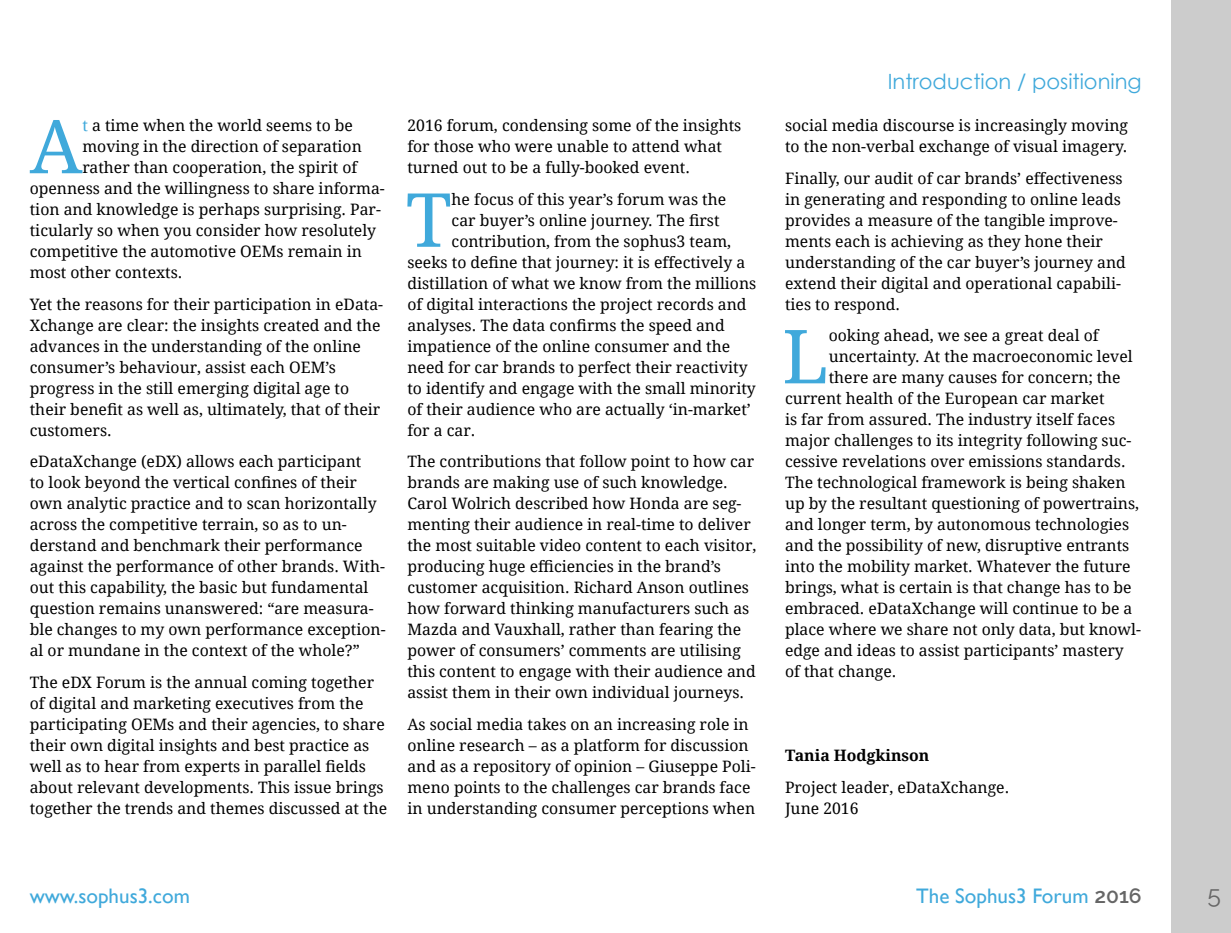
<style>
.page{position:relative;width:1231px;height:933px;background:#fff}
.page>*{position:absolute;margin:0;border:0;box-sizing:border-box;transform-origin:0 0}
.t1{font:74.55px "Droid Serif";color:#40a9db}
.t2{font:24.5px "Raleway";color:#666}
.t3{font:21px "Gill Sans";color:#40a9db}
.t4{font:21px "Century Gothic";color:#40a9db}
.t5{font:15.75px/21px "Droid Serif";color:#000}
.t6{font:700 15.75px "Droid Serif";color:#000}
.s1{color:#40a9db}
.s2{font-family:"Raleway";font-weight:600;color:#666}
</style>
<div class="page">
<div style="left:1171px;top:0;width:59px;height:933px;background:#ccc"></div>
<h1 class="t1" style="left:30px;top:95px;width:54px">A</h1>
<p class="t5" style="left:82px;top:115px;width:272px"><span class="s1">t</span> a time when the world seems to be</p>
<p class="t5" style="left:82px;top:136px;width:281px">moving in the direction of separation</p>
<p class="t5" style="left:82px;top:157px;width:276px">rather than cooperation, the spirit of</p>
<p class="t5" style="left:30px;top:178px;width:356px">openness and the willingness to share informa-</p>
<p class="t5" style="left:30px;top:199px;width:352px">tion and knowledge is perhaps surprising. Par-</p>
<p class="t5" style="left:30px;top:220px;width:348px">ticularly so when you consider how resolutely</p>
<p class="t5" style="left:30px;top:241px;width:333px">competitive the automotive OEMs remain in</p>
<p class="t5" style="left:30px;top:262px;width:154px">most other contexts.</p>
<p class="t5" style="left:30px;top:293px;width:355px">Yet the reasons for their participation in eData-Xchange are clear: the insights created and the advances in the understanding of the online consumer’s behaviour, assist each OEM’s progress in the still emerging digital age to their benefit as well as, ultimately, that of their customers.</p>
<p class="t5" style="left:30px;top:451px;width:357px">eDataXchange (eDX) allows each participant<br>to look beyond the vertical confines of their own analytic practice and to scan horizontally across the competitive terrain, so as to un&shy;derstand and benchmark their performance against the performance of other brands. With&shy;out this capability, the basic but fundamental question remains unanswered: “are measura&shy;ble changes to my own performance exception&shy;al or mundane in the context of the whole?”</p>
<p class="t5" style="left:30px;top:671px;width:359px">The eDX Forum is the annual coming together of digital and marketing executives from the participating OEMs and their agencies, to share their own digital insights and best practice as well as to hear from experts in parallel fields about relevant developments. This issue brings together the trends and themes discussed at the</p>
<p class="t5" style="left:407px;top:114px;width:335px">2016 forum, condensing some of the insights for those who were unable to attend what turned out to be a fully-booked event.</p>
<h1 class="t1" style="left:406px;top:169px;width:47px">T</h1>
<p class="t5" style="left:451px;top:188px;width:276px">he focus of this year’s forum was the</p>
<p class="t5" style="left:451px;top:209px;width:269px">car buyer’s online journey. The first</p>
<p class="t5" style="left:451px;top:230px;width:281px">contribution, from the sophus3 team,</p>
<p class="t5" style="left:407px;top:251px;width:339px">seeks to define that journey: it is effectively a</p>
<p class="t5" style="left:407px;top:272px;width:350px">distillation of what we know from the millions</p>
<p class="t5" style="left:407px;top:293px;width:340px">of digital interactions the project records and</p>
<p class="t5" style="left:407px;top:314px;width:319px">analyses. The data confirms the speed and</p>
<p class="t5" style="left:407px;top:335px;width:324px">impatience of the online consumer and the</p>
<p class="t5" style="left:407px;top:356px;width:342px">need for car brands to perfect their reactivity</p>
<p class="t5" style="left:407px;top:377px;width:350px">to identify and engage with the small minority</p>
<p class="t5" style="left:407px;top:398px;width:345px">of their audience who are actually ‘in-market’</p>
<p class="t5" style="left:407px;top:419px;width:69px">for a car.</p>
<p class="t5" style="left:407px;top:451px;width:350px">The contributions that follow point to how car brands are making use of such knowledge.<br>Carol Wolrich described how Honda are seg&shy;menting their audience in real-time to deliver the most suitable video content to each visitor, producing huge efficiencies in the brand’s customer acquisition. Richard Anson outlines how forward thinking manufacturers such as Mazda and Vauxhall, rather than fearing the power of consumers’ comments are utilising this content to engage with their audience and assist them in their own individual journeys.</p>
<p class="t5" style="left:407px;top:713px;width:349px">As social media takes on an increasing role in online research – as a platform for discussion and as a repository of opinion – Giuseppe Poli&shy;meno points to the challenges car brands face in understanding consumer perceptions when</p>
<h3 class="t4" style="left:887px;top:67px;width:255px">Introduction / positioning</h3>
<p class="t5" style="left:785px;top:114px;width:344px">social media discourse is increasingly moving to the non-verbal exchange of visual imagery.</p>
<p class="t5" style="left:785px;top:167px;width:342px">Finally, our audit of car brands’ effectiveness in generating and responding to online leads provides a measure of the tangible improve&shy;ments each is achieving as they hone their understanding of the car buyer’s journey and extend their digital and operational capabili&shy;ties to respond.</p>
<h1 class="t1" style="left:782px;top:305px;width:48px">L</h1>
<p class="t5" style="left:828px;top:325px;width:271px">ooking ahead, we see a great deal of</p>
<p class="t5" style="left:828px;top:346px;width:305px">uncertainty. At the macroeconomic level</p>
<p class="t5" style="left:828px;top:367px;width:293px">there are many causes for concern; the</p>
<p class="t5" style="left:785px;top:388px;width:321px">current health of the European car market</p>
<p class="t5" style="left:785px;top:409px;width:331px">is far from assured. The industry itself faces</p>
<p class="t5" style="left:785px;top:430px;width:348px">major challenges to its integrity following suc-</p>
<p class="t5" style="left:785px;top:451px;width:342px">cessive revelations over emissions standards.</p>
<p class="t5" style="left:785px;top:472px;width:342px">The technological framework is being shaken</p>
<p class="t5" style="left:785px;top:493px;width:355px">up by the resultant questioning of powertrains,</p>
<p class="t5" style="left:785px;top:514px;width:345px">and longer term, by autonomous technologies</p>
<p class="t5" style="left:785px;top:535px;width:346px">and the possibility of new, disruptive entrants</p>
<p class="t5" style="left:785px;top:556px;width:347px">into the mobility market. Whatever the future</p>
<p class="t5" style="left:785px;top:577px;width:348px">brings, what is certain is that change has to be</p>
<p class="t5" style="left:785px;top:598px;width:349px">embraced. eDataXchange will continue to be a</p>
<p class="t5" style="left:785px;top:619px;width:357px">place where we share not only data, but knowl-</p>
<p class="t5" style="left:785px;top:640px;width:340px">edge and ideas to assist participants’ mastery</p>
<p class="t5" style="left:785px;top:661px;width:113px">of that change.</p>
<p class="t6" style="left:785px;top:744px;width:146px">Tania Hodgkinson</p>
<p class="t5" style="left:785px;top:776px;width:226px">Project leader, eDataXchange.<br>June 2016</p>
<h3 class="t3" style="left:30px;top:884px;width:161px">www.sophus3.com</h3>
<h3 class="t3" style="left:916px;top:884px;width:227px">The Sophus3 Forum <span class="s2">2016</span></h3>
<h2 class="t2" style="left:1207px;top:880px;width:15px">5</h2>
</div>
